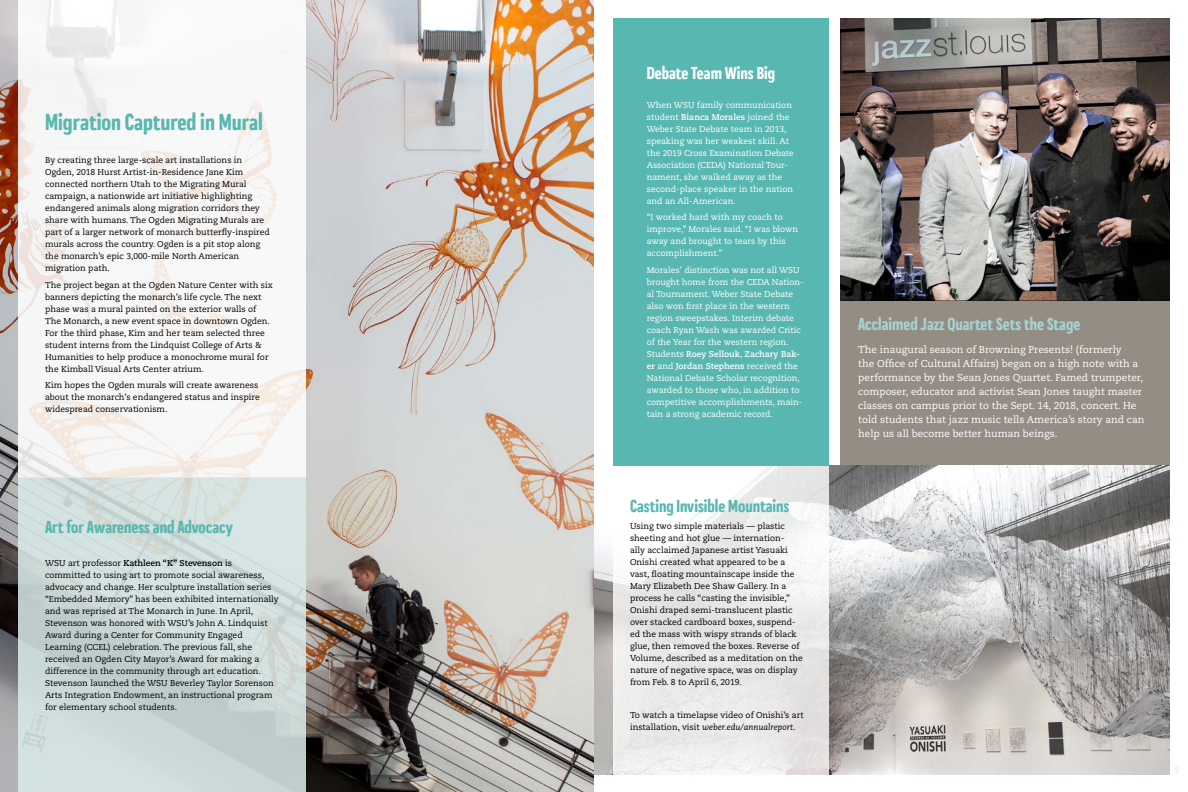
<style>
.page{position:relative;width:1188px;height:792px;background:#fff}
.page>*{position:absolute;margin:0;border:0;box-sizing:border-box;transform-origin:0 0}
.t1{font:700 condensed 24px "Praktika";color:#59b7b1}
.t2{font:700 condensed 18px "Praktika";color:#59b7b1}
.t3{font:700 condensed 18px "Praktika";color:#a7d2d0}
.t4{font:700 condensed 18px "Praktika";color:#fff}
.t5{font:10px/14px "Caecilia LT Std";color:#fff}
.t6{font:8.5px/12px "Caecilia LT Std";color:#000}
.t7{font:8.5px/12px "Caecilia LT Std";color:#fff}
.s1{font-weight:700}
.s2{font-style:italic}
</style>
<div class="page">
<img style="left:840px;top:18px;width:330px;height:282px">
<div style="left:840px;top:300px;width:330px;height:165px;background:#938d84"></div>
<img style="left:594px;top:465px;width:576px;height:309px">
<svg style="left:614px;top:465px;width:215px;height:310px;fill:#ebebea"></svg>
<div style="left:614px;top:18px;width:215px;height:447px;background:#59b7b1"></div>
<img style="left:0;top:0;width:594px;height:792px">
<svg style="left:18px;top:0;width:288px;height:478px"></svg>
<svg style="left:18px;top:478px;width:288px;height:314px;background:#ccdad9"></svg>
<h1 class="t1" style="left:45px;top:103px;width:219px">Migration Captured in Mural</h1>
<p class="t6" style="left:45px;top:154px;width:226px">By creating three large-scale art installations in Ogden, 2018 Hurst Artist-in-Residence Jane Kim connected northern Utah to the Migrating Mural campaign, a nationwide art initiative highlighting endangered animals along migration corridors they share with humans. The Ogden Migrating Murals are part of a larger network of monarch butterfly-inspired murals across the country. Ogden is a pit stop along the monarch’s epic 3,000-mile North American migration path.</p>
<p class="t6" style="left:45px;top:279px;width:229px">The project began at the Ogden Nature Center with six banners depicting the monarch’s life cycle. The next phase was a mural painted on the exterior walls of The Monarch, a new event space in downtown Ogden.<br>For the third phase, Kim and her team selected three student interns from the Lindquist College of Arts &amp; Humanities to help produce a monochrome mural for the Kimball Visual Arts Center atrium.</p>
<p class="t6" style="left:45px;top:379px;width:216px">Kim hopes the Ogden murals will create awareness about the monarch’s endangered status and inspire widespread conservationism.</p>
<h2 class="t2" style="left:45px;top:513px;width:190px">Art for Awareness and Advocacy</h2>
<p class="t6" style="left:45px;top:557px;width:235px">WSU art professor <span class="s1">Kathleen “K” Stevenson</span> is committed to using art to promote social awareness, advocacy and change. Her sculpture installation series “Embedded Memory” has been exhibited internationally and was reprised at The Monarch in June. In April, Stevenson was honored with WSU’s John A. Lindquist Award during a Center for Community Engaged Learning (CCEL) celebration. The previous fall, she received an Ogden City Mayor’s Award for making a difference in the community through art education.<br>Stevenson launched the WSU Beverley Taylor Sorenson Arts Integration Endowment, an instructional program for elementary school students.</p>
<h2 class="t4" style="left:647px;top:59px;width:130px">Debate Team Wins Big</h2>
<p class="t7" style="left:647px;top:99px;width:149px">When WSU family communication student <span class="s1">Bianca Morales</span> joined the<br>Weber State Debate team in 2013, speaking was her weakest skill. At the 2019 Cross Examination Debate<br>Association (CEDA) National Tour&shy;nament, she walked away as the second-place speaker in the nation and an All-American.</p>
<p class="t7" style="left:647px;top:211px;width:153px">“I worked hard with my coach to improve,” Morales said. “I was blown away and brought to tears by this accomplishment.”</p>
<p class="t7" style="left:647px;top:264px;width:158px">Morales’ distinction was not all WSU brought home from the CEDA Nation&shy;al Tournament. Weber State Debate also won first place in the western region sweepstakes. Interim debate coach Ryan Wash was awarded Critic of the Year for the western region.<br>Students <span class="s1">Roey Sellouk</span>, <span class="s1">Zachary Bak&shy;er</span> and <span class="s1">Jordan Stephens</span> received the National Debate Scholar recognition, awarded to those who, in addition to competitive accomplishments, main&shy;tain a strong academic record.</p>
<h2 class="t2" style="left:630px;top:492px;width:161px">Casting Invisible Mountains</h2>
<p class="t6" style="left:630px;top:520px;width:174px">Using two simple materials — plastic sheeting and hot glue — internation-<br>ally acclaimed Japanese artist Yasuaki Onishi created what appeared to be a vast, floating mountainscape inside the Mary Elizabeth Dee Shaw Gallery. In a process he calls “casting the invisible,” Onishi draped semi-translucent plastic over stacked cardboard boxes, suspend&shy;ed the mass with wispy strands of black glue, then removed the boxes. Reverse of Volume, described as a meditation on the nature of negative space, was on display from Feb. 8 to April 6, 2019.</p>
<p class="t6" style="left:630px;top:709px;width:175px">To watch a timelapse video of Onishi’s art installation, visit <span class="s2">weber.edu/annualreport</span>.</p>
<h2 class="t3" style="left:858px;top:310px;width:224px">Acclaimed Jazz Quartet Sets the Stage</h2>
<p class="t5" style="left:858px;top:343px;width:288px">The inaugural season of Browning Presents! (formerly<br>the Office of Cultural Affairs) began on a high note with a performance by the Sean Jones Quartet. Famed trumpeter, composer, educator and activist Sean Jones taught master classes on campus prior to the Sept. 14, 2018, concert. He told students that jazz music tells America’s story and can help us all become better human beings.</p>
</div>
